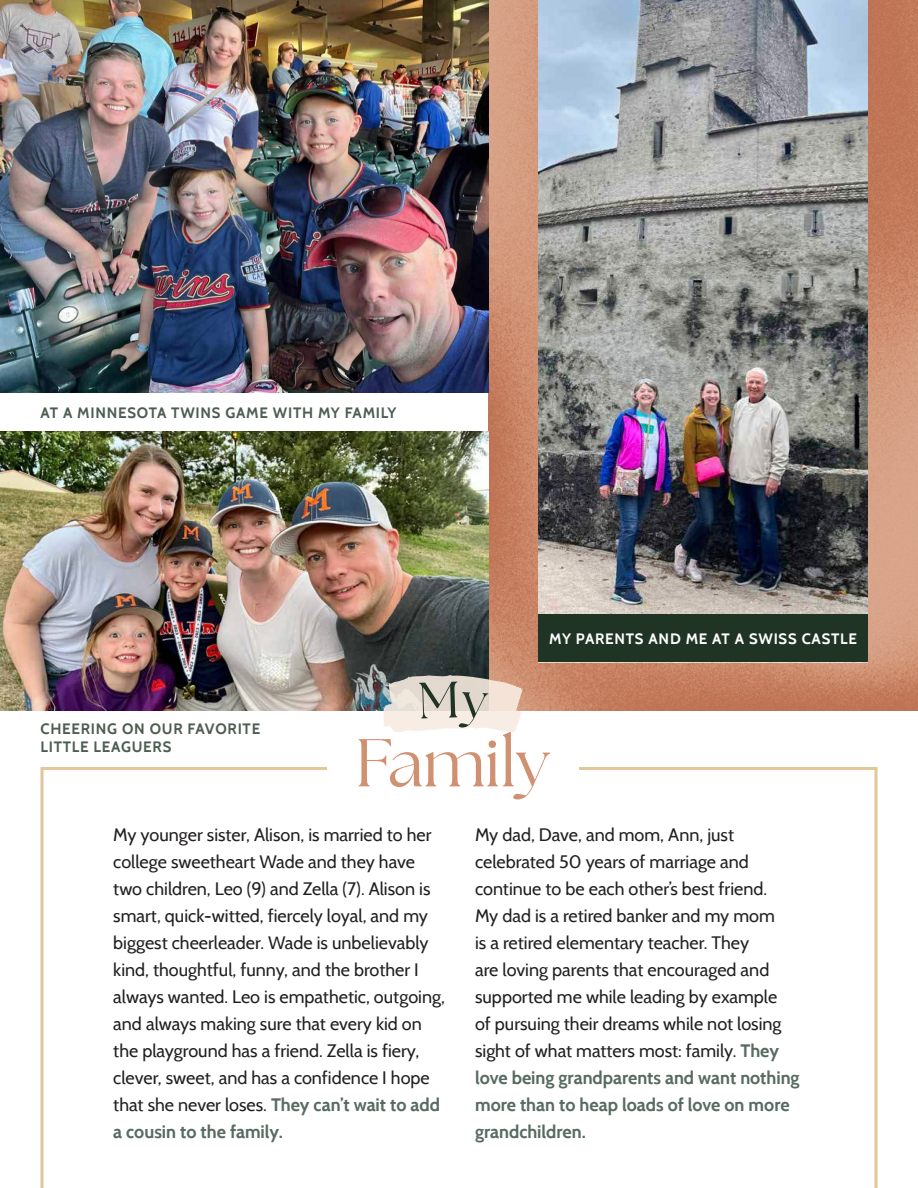
<style>
.page{position:relative;width:918px;height:1188px;background:#fff}
.page>*{position:absolute;margin:0;border:0;box-sizing:border-box;transform-origin:0 0}
.t1{font:67.5px "The Seasons";color:#d09172}
.t2{font:18px/27px "Cabin";color:#221f1f}
.t3{font:700 15px/18px "Cabin";letter-spacing:.05em;color:#4d5d51}
.t4{font:700 15px "Cabin";letter-spacing:.05em;color:#fff}
.s1{font-weight:700;color:#576b61}
</style>
<div class="page">
<img style="left:488px;top:0;width:430px;height:711px">
<img style="left:538px;top:0;width:330px;height:615px">
<svg style="left:41px;top:767px;width:837px;height:421px"></svg>
<img style="left:0;top:432px;width:488px;height:279px">
<div style="left:327px;top:732px;width:251px;height:54px;background:#fff"></div>
<img style="left:0;top:0;width:488px;height:393px">
<div style="left:538px;top:615px;width:330px;height:47px;background:#203426"></div>
<svg style="left:382px;top:675px;width:141px;height:57px;background:#e3d9cf"></svg>
<p class="t3" style="left:41px;top:405px;width:358px">AT A MINNESOTA TWINS GAME WITH MY FAMILY</p>
<p class="t4" style="left:549px;top:633px;width:309px">MY PARENTS AND ME AT A SWISS CASTLE</p>
<p class="t3" style="left:41px;top:722px;width:221px">CHEERING ON OUR FAVORITE<br>LITTLE LEAGUERS</p>
<h1 class="t1" style="left:355px;top:732px;width:196px">Family</h1>
<p class="t2" style="left:475px;top:823px;width:326px">My dad, Dave, and mom, Ann, just celebrated 50 years of marriage and continue to be each other’s best friend.<br>My dad is a retired banker and my mom<br>is a retired elementary teacher. They<br>are loving parents that encouraged and supported me while leading by example<br>of pursuing their dreams while not losing sight of what matters most: family. <span class="s1">They love being grandparents and want nothing more than to heap loads of love on more grandchildren.</span></p>
<p class="t2" style="left:113px;top:823px;width:333px">My younger sister, Alison, is married to her college sweetheart Wade and they have two children, Leo (9) and Zella (7). Alison is smart, quick-witted, fiercely loyal, and my biggest cheerleader. Wade is unbelievably kind, thoughtful, funny, and the brother I always wanted. Leo is empathetic, outgoing, and always making sure that every kid on the playground has a friend. Zella is fiery, clever, sweet, and has a confidence I hope that she never loses. <span class="s1">They can’t wait to add a cousin to the family.</span></p>
</div>
